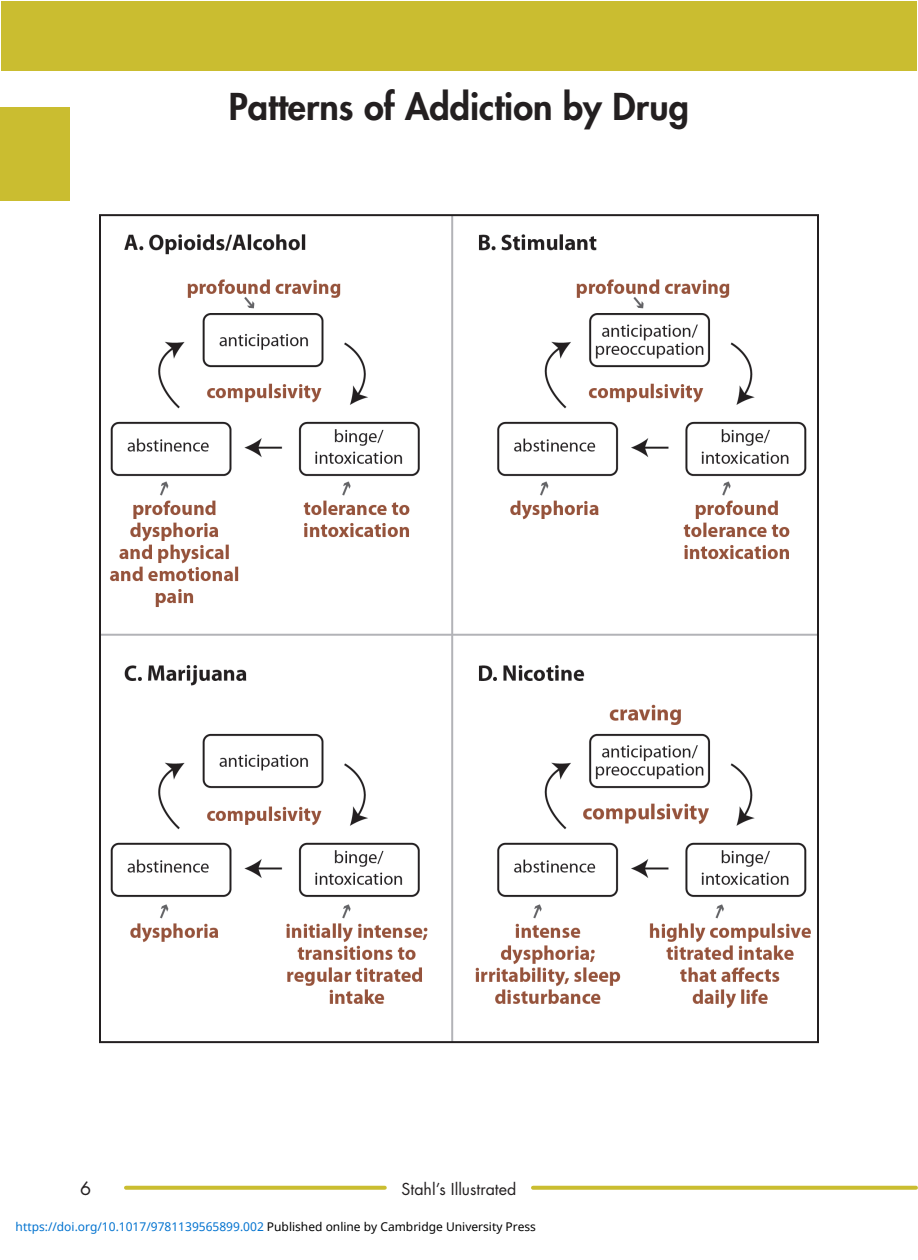
<style>
.page{position:relative;width:918px;height:1260px;background:#fff}
.page>*{position:absolute;margin:0;border:0;box-sizing:border-box;transform-origin:0 0}
.Title_Box_Spacing{font:800 36px "Futura Std";color:#231f20}
.t1{font:18px "Futura Std";color:#231f20}
.t2{font:16px "Futura Std";color:#231f20}
.t3{font:12px "Noto Sans";color:#0172cf}
.s1{color:#000}
</style>
<div class="page">
<div style="left:1px;top:1px;width:916px;height:70px;background:#cabd30"></div>
<svg style="left:126px;top:1186px;width:259px;height:4px"></svg>
<svg style="left:533px;top:1186px;width:383px;height:4px;background:#cdc13d"></svg>
<div style="left:0;top:107px;width:70px;height:94px;background:#cabd30"></div>
<img style="left:102px;top:217px;width:714px;height:823px">
<p class="Title_Box_Spacing" style="left:229px;top:84px;width:462px">Patterns of Addiction by Drug</p>
<h2 class="t1" style="left:80px;top:1177px;width:13px">6</h2>
<h3 class="t2" style="left:402px;top:1179px;width:116px">Stahl’s Illustrated</h3>
<p class="t3" style="left:16px;top:1219px;width:522px">https://doi.org/10.1017/9781139565899.002 <span class="s1">Published online by Cambridge University Press</span></p>
</div>
